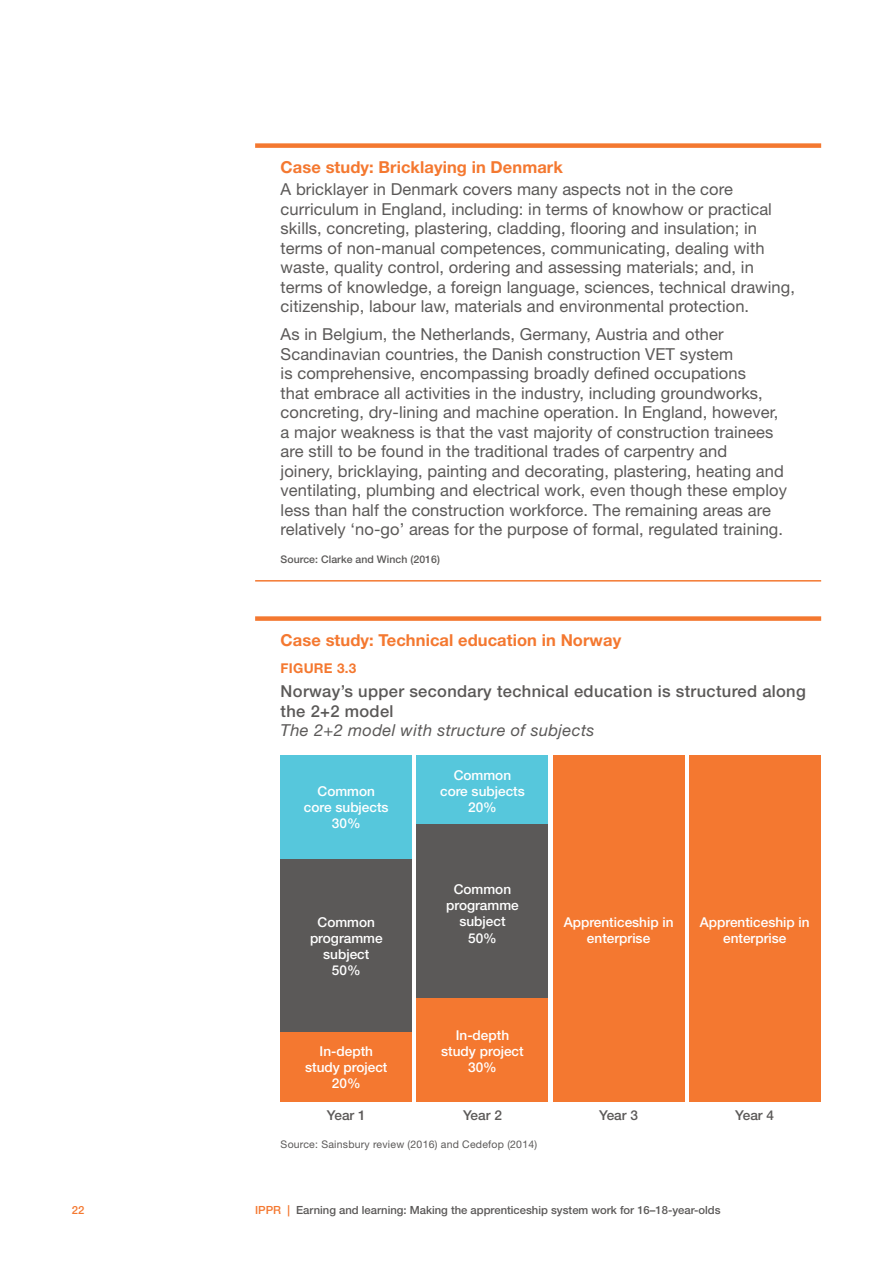
<style>
.page{position:relative;width:893px;height:1263px;background:#fff}
.page>*{position:absolute;margin:0;border:0;box-sizing:border-box;transform-origin:0 0}
.Indent_body{font:16.5px/19.5px "Helvetica Neue LT Std";letter-spacing:.005em;color:#5b5958}
.Figure_table_header{font:500 16.5px/19.5px "Helvetica Neue LT Std";letter-spacing:.02em;color:#5b5958}
.Indent_heading_1_fir{font:700 16.5px "Helvetica Neue LT Std";letter-spacing:.005em;color:#f47830}
.t1{font:500 13.65px/16.4px "Helvetica Neue LT Std";color:#fff;text-align:center}
.t2{font:500 13.65px "Helvetica Neue LT Std";color:#5b5958}
.Figure_header_rule_a{font:700 13.5px "Helvetica Neue LT Std";letter-spacing:.02em;color:#f47830}
.t3{font:500 11.25px "Helvetica Neue LT Std";color:#5b5958}
.t4{font:500 11.25px "Helvetica Neue LT Std";color:#f47830}
.Body_para{font:10.5px "Helvetica Neue LT Std";letter-spacing:.02em;color:#5b5958}
.Indent_source_last_l{font:500 10.5px "Helvetica Neue LT Std";letter-spacing:.005em;color:#5b5958}
.s1{font-weight:400;font-style:italic}
.s2{color:#f47830}
</style>
<div class="page">
<div style="left:255px;top:143px;width:566px;height:5px;background:#f47830"></div>
<hr style="left:255px;top:580px;width:566px;height:1px;background:#f47830">
<div style="left:255px;top:616px;width:566px;height:5px;background:#f47830"></div>
<div style="left:281px;top:755px;width:131px;height:104px;background:#56c7dc"></div>
<div style="left:281px;top:859px;width:131px;height:174px;background:#5b5958"></div>
<div style="left:281px;top:1033px;width:131px;height:69px;background:#f47830"></div>
<div style="left:417px;top:755px;width:131px;height:70px;background:#56c7dc"></div>
<div style="left:417px;top:825px;width:131px;height:173px;background:#5b5958"></div>
<div style="left:417px;top:998px;width:131px;height:104px;background:#f47830"></div>
<div style="left:553px;top:755px;width:131px;height:347px;background:#f47830"></div>
<div style="left:689px;top:755px;width:131px;height:347px;background:#f47830"></div>
<p class="Indent_heading_1_fir" style="left:281px;top:157px;width:284px">Case study: Bricklaying in Denmark</p>
<p class="Indent_body" style="left:281px;top:179px;width:516px">A bricklayer in Denmark covers many aspects not in the core curriculum in England, including: in terms of knowhow or practical skills, concreting, plastering, cladding, flooring and insulation; in terms of non-manual competences, communicating, dealing with waste, quality control, ordering and assessing materials; and, in terms of knowledge, a foreign language, sciences, technical drawing, citizenship, labour law, materials and environmental protection.</p>
<p class="Indent_body" style="left:281px;top:324px;width:508px">As in Belgium, the Netherlands, Germany, Austria and other Scandinavian countries, the Danish construction VET system<br>is comprehensive, encompassing broadly defined occupations<br>that embrace all activities in the industry, including groundworks, concreting, dry-lining and machine operation. In England, however, a major weakness is that the vast majority of construction trainees are still to be found in the traditional trades of carpentry and<br>joinery, bricklaying, painting and decorating, plastering, heating and ventilating, plumbing and electrical work, even though these employ less than half the construction workforce. The remaining areas are relatively ‘no-go’ areas for the purpose of formal, regulated training.</p>
<p class="Indent_source_last_l" style="left:281px;top:553px;width:161px">Source: Clarke and Winch (2016)</p>
<p class="Indent_heading_1_fir" style="left:281px;top:630px;width:342px">Case study: Technical education in Norway</p>
<p class="Figure_header_rule_a" style="left:281px;top:660px;width:77px">FIGURE 3.3</p>
<p class="Figure_table_header" style="left:281px;top:681px;width:527px">Norway’s upper secondary technical education is structured along the 2+2 model<br><span class="s1">The 2+2 model with structure of subjects</span></p>
<p class="t1" style="left:304px;top:782px;width:86px">Common core subjects<br>30%</p>
<p class="t1" style="left:310px;top:913px;width:74px">Common programme subject<br>50%</p>
<p class="t1" style="left:305px;top:1042px;width:84px">In-depth study project<br>20%</p>
<p class="t1" style="left:440px;top:767px;width:86px">Common core subjects<br>20%</p>
<p class="t1" style="left:446px;top:880px;width:74px">Common programme subject<br>50%</p>
<p class="t1" style="left:441px;top:1027px;width:84px">In-depth study project<br>30%</p>
<p class="t1" style="left:564px;top:913px;width:111px">Apprenticeship in enterprise</p>
<p class="t1" style="left:700px;top:913px;width:111px">Apprenticeship in enterprise</p>
<p class="t2" style="left:327px;top:1107px;width:40px">Year 1</p>
<p class="t2" style="left:463px;top:1107px;width:40px">Year 2</p>
<p class="t2" style="left:599px;top:1107px;width:40px">Year 3</p>
<p class="t2" style="left:735px;top:1107px;width:40px">Year 4</p>
<p class="Body_para" style="left:281px;top:1138px;width:258px">Source: Sainsbury review (2016) and Cedefop (2014)</p>
<p class="t4" style="left:72px;top:1203px;width:14px">22</p>
<p class="t3" style="left:255px;top:1203px;width:467px"><span class="s2">IPPR |</span> Earning and learning: Making the apprenticeship system work for 16–18-year-olds</p>
</div>
